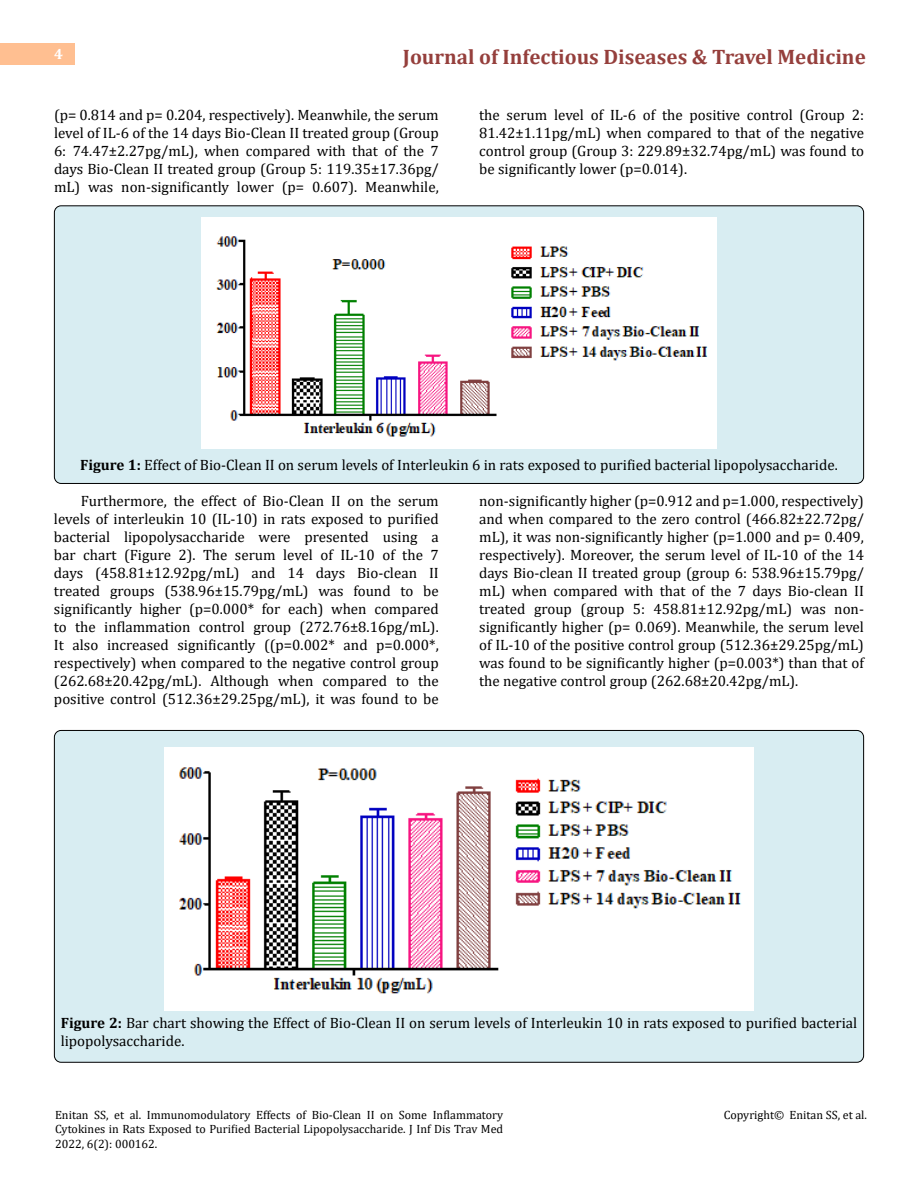
<style>
.page{position:relative;width:918px;height:1188px;background:#fff}
.page>*{position:absolute;margin:0;border:0;box-sizing:border-box;transform-origin:0 0}
.t1{font:700 21px "Cambria";color:#953f3c}
.t2{font:15px/18px "Cambria";color:#000;text-align:justify}
.t3{font:700 15px "Cambria";color:#fff}
.t4{font:12px/14.4px "Cambria";color:#000;text-align:justify}
.s1{font-weight:700}
</style>
<div class="page">
<div style="left:0;top:43px;width:75px;height:21px;background:#ffbf91"></div>
<div style="left:54px;top:730px;width:810px;height:332px;background:#d8edf2;border-radius:7px"></div>
<div style="left:54px;top:206px;width:810px;height:277px;background:#d8edf2;border-radius:7px"></div>
<img style="left:202px;top:217px;width:514px;height:231px">
<img style="left:164px;top:747px;width:590px;height:263px">
<p class="t3" style="left:54px;top:44px;width:10px">4</p>
<h1 class="t1" style="left:403px;top:42px;width:464px">Journal of Infectious Diseases &amp; Travel Medicine</h1>
<p class="t2" style="left:54px;top:105px;width:386px">(p= 0.814 and p= 0.204, respectively). Meanwhile, the serum level of IL-6 of the 14 days Bio-Clean II treated group (Group 6: 74.47±2.27pg/mL), when compared with that of the 7 days Bio-Clean II treated group (Group 5: 119.35±17.36pg/ mL) was non-significantly lower (p= 0.607). Meanwhile,</p>
<p class="t2" style="left:479px;top:105px;width:386px">the serum level of IL-6 of the positive control (Group 2:<br>81.42±1.11pg/mL) when compared to that of the negative control group (Group 3: 229.89±32.74pg/mL) was found to be significantly lower (p=0.014).</p>
<p class="t2" style="left:80px;top:456px;width:759px"><span class="s1">Figure 1:</span> Effect of Bio-Clean II on serum levels of Interleukin 6 in rats exposed to purified bacterial lipopolysaccharide.</p>
<p class="t2" style="left:54px;top:492px;width:386px;text-indent:27px">Furthermore, the effect of Bio-Clean II on the serum levels of interleukin 10 (IL-10) in rats exposed to purified bacterial lipopolysaccharide were presented using a bar chart (Figure 2). The serum level of IL-10 of the 7 days (458.81±12.92pg/mL) and 14 days Bio-clean II treated groups (538.96±15.79pg/mL) was found to be significantly higher (p=0.000* for each) when compared to the inflammation control group (272.76±8.16pg/mL).<br>It also increased significantly ((p=0.002* and p=0.000*, respectively) when compared to the negative control group (262.68±20.42pg/mL). Although when compared to the positive control (512.36±29.25pg/mL), it was found to be</p>
<p class="t2" style="left:479px;top:492px;width:386px">non-significantly higher (p=0.912 and p=1.000, respectively) and when compared to the zero control (466.82±22.72pg/ mL), it was non-significantly higher (p=1.000 and p= 0.409, respectively). Moreover, the serum level of IL-10 of the 14 days Bio-clean II treated group (group 6: 538.96±15.79pg/ mL) when compared with that of the 7 days Bio-clean II treated group (group 5: 458.81±12.92pg/mL) was non&shy;significantly higher (p= 0.069). Meanwhile, the serum level of IL-10 of the positive control group (512.36±29.25pg/mL) was found to be significantly higher (p=0.003*) than that of the negative control group (262.68±20.42pg/mL).</p>
<p class="t2" style="left:61px;top:1014px;width:798px"><span class="s1">Figure 2:</span> Bar chart showing the Effect of Bio-Clean II on serum levels of Interleukin 10 in rats exposed to purified bacterial lipopolysaccharide.</p>
<p class="t4" style="left:55px;top:1108px;width:450px">Enitan SS, et al. Immunomodulatory Effects of Bio-Clean II on Some Inflammatory Cytokines in Rats Exposed to Purified Bacterial Lipopolysaccharide. J Inf Dis Trav Med 2022, 6(2): 000162.</p>
<p class="t4" style="left:724px;top:1108px;width:145px">Copyright© Enitan SS, et al.</p>
</div>
